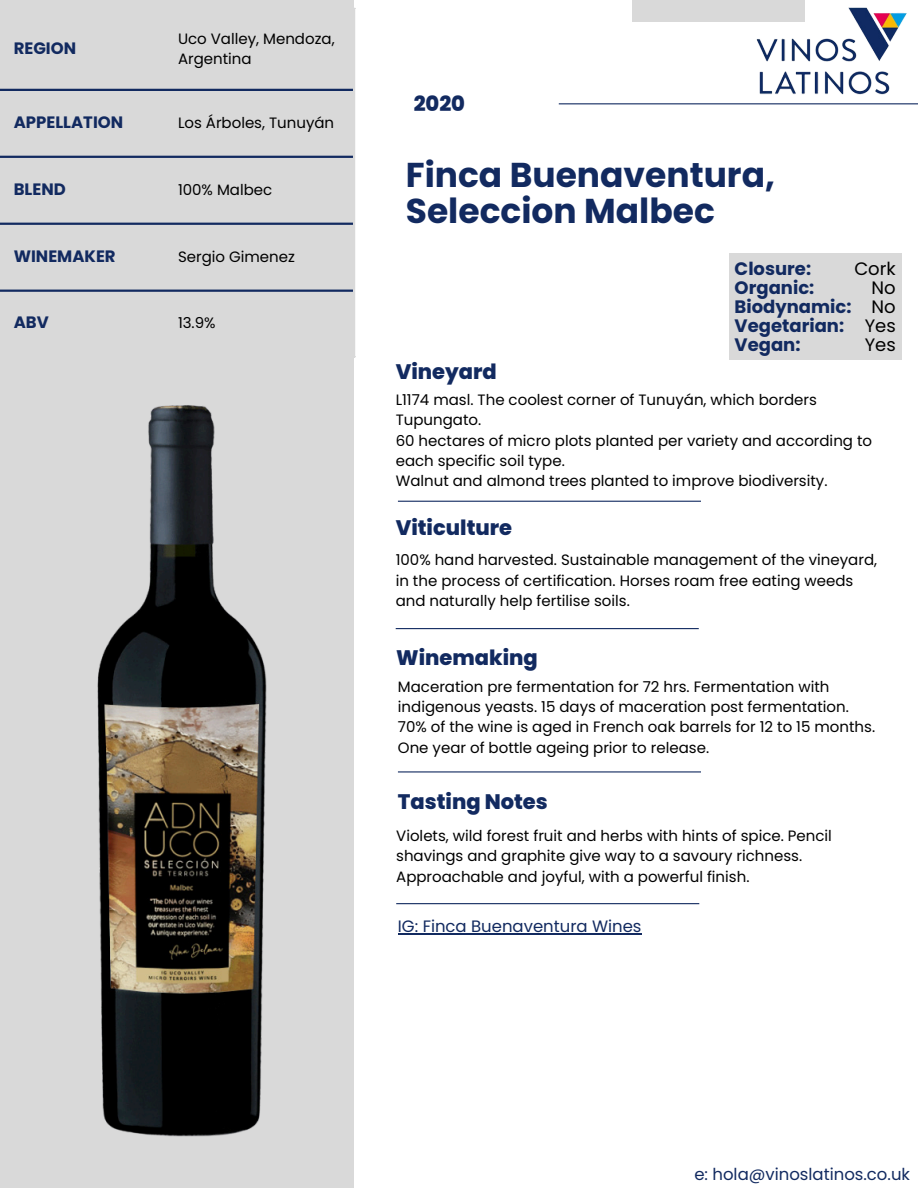
<style>
.page{position:relative;width:918px;height:1188px;background:#fff}
.page>*{position:absolute;margin:0;border:0;box-sizing:border-box;transform-origin:0 0}
.t1{font:700 34.5px/36px "Poppins";color:#122a60}
.t2{font:800 21px "Poppins";color:#122a60}
.t3{font:700 18px/19.2px "Poppins";color:#122a60}
.t4{font:18px/19.2px "Poppins";color:#000;text-align:right}
.t5{font:16.5px "Poppins";color:#122a60}
.t6{font:700 16.5px "Poppins";color:#122a60}
.t7{font:15px/20.2px "Poppins";color:#000}
</style>
<div class="page">
<div style="left:0;top:0;width:354px;height:1188px;background:#d9d9d9"></div>
<div style="left:729px;top:253px;width:172px;height:107px;background:#d9d9d9"></div>
<hr style="left:559px;top:103px;width:359px;height:1px;background:#122a60">
<hr style="left:398px;top:501px;width:303px;height:1px;background:#122a60">
<div style="left:632px;top:0;width:172px;height:22px;background:#d9d9d9"></div>
<hr style="left:353px;top:10px;width:2px;height:346px;background:#d9d9d9">
<hr style="left:0;top:8px;width:355px;height:2px;background:#d9d9d9">
<hr style="left:0;top:356px;width:355px;height:2px;background:#d9d9d9">
<hr style="left:0;top:89px;width:353px;height:2px;background:#122a60">
<hr style="left:0;top:156px;width:353px;height:2px;background:#122a60">
<hr style="left:0;top:223px;width:353px;height:2px;background:#122a60">
<hr style="left:0;top:290px;width:353px;height:2px;background:#122a60">
<img style="left:744px;top:0;width:174px;height:105px">
<hr style="left:396px;top:628px;width:303px;height:1px;background:#122a60">
<hr style="left:396px;top:903px;width:303px;height:1px;background:#122a60">
<hr style="left:398px;top:771px;width:303px;height:2px;background:#122a60">
<img style="left:97px;top:405px;width:170px;height:732px">
<hr style="left:398px;top:933px;width:244px;height:2px;background:#122a60">
<p class="t6" style="left:14px;top:37px;width:64px">REGION</p>
<p class="t7" style="left:178px;top:28px;width:158px">Uco Valley, Mendoza,<br>Argentina</p>
<p class="t6" style="left:14px;top:111px;width:111px">APPELLATION</p>
<p class="t7" style="left:178px;top:113px;width:158px">Los Árboles, Tunuyán</p>
<p class="t6" style="left:14px;top:178px;width:54px">BLEND</p>
<p class="t7" style="left:178px;top:180px;width:96px">100% Malbec</p>
<p class="t6" style="left:14px;top:245px;width:103px">WINEMAKER</p>
<p class="t7" style="left:178px;top:247px;width:118px">Sergio Gimenez</p>
<p class="t6" style="left:14px;top:310px;width:37px">ABV</p>
<p class="t7" style="left:178px;top:312px;width:39px">13.9%</p>
<h2 class="t2" style="left:414px;top:89px;width:53px">2020</h2>
<h1 class="t1" style="left:406px;top:157px;width:371px">Finca Buenaventura,<br>Seleccion Malbec</h1>
<h2 class="t3" style="left:735px;top:259px;width:118px">Closure:<br>Organic:<br>Biodynamic:<br>Vegetarian:<br>Vegan:</h2>
<h4 class="t4" style="left:854px;top:259px;width:43px">Cork<br>No<br>No<br>Yes<br>Yes</h4>
<h3 class="t2" style="left:396px;top:357px;width:103px">Vineyard</h3>
<h4 class="t7" style="left:396px;top:390px;width:423px">L1174 masl. The coolest corner of Tunuyán, which borders<br>Tupungato.</h4>
<p class="t7" style="left:396px;top:430px;width:478px">60 hectares of micro plots planted per variety and according to each specific soil type.</p>
<p class="t7" style="left:396px;top:471px;width:433px">Walnut and almond trees planted to improve biodiversity.</p>
<h2 class="t2" style="left:396px;top:513px;width:118px">Viticulture</h2>
<p class="t7" style="left:396px;top:550px;width:483px">100% hand harvested. Sustainable management of the vineyard, in the process of certification. Horses roam free eating weeds and naturally help fertilise soils.</p>
<h2 class="t2" style="left:396px;top:643px;width:143px">Winemaking</h2>
<p class="t7" style="left:398px;top:676px;width:479px">Maceration pre fermentation for 72 hrs. Fermentation with indigenous yeasts. 15 days of maceration post fermentation.<br>70% of the wine is aged in French oak barrels for 12 to 15 months.<br>One year of bottle ageing prior to release.</p>
<p class="t2" style="left:398px;top:787px;width:151px">Tasting Notes</p>
<p class="t7" style="left:396px;top:826px;width:437px">Violets, wild forest fruit and herbs with hints of spice. Pencil shavings and graphite give way to a savoury richness.<br>Approachable and joyful, with a powerful finish.</p>
<p class="t5" style="left:398px;top:915px;width:245px">IG: Finca Buenaventura Wines</p>
<h4 class="t5" style="left:694px;top:1163px;width:217px">e: hola@vinoslatinos.co.uk</h4>
</div>
